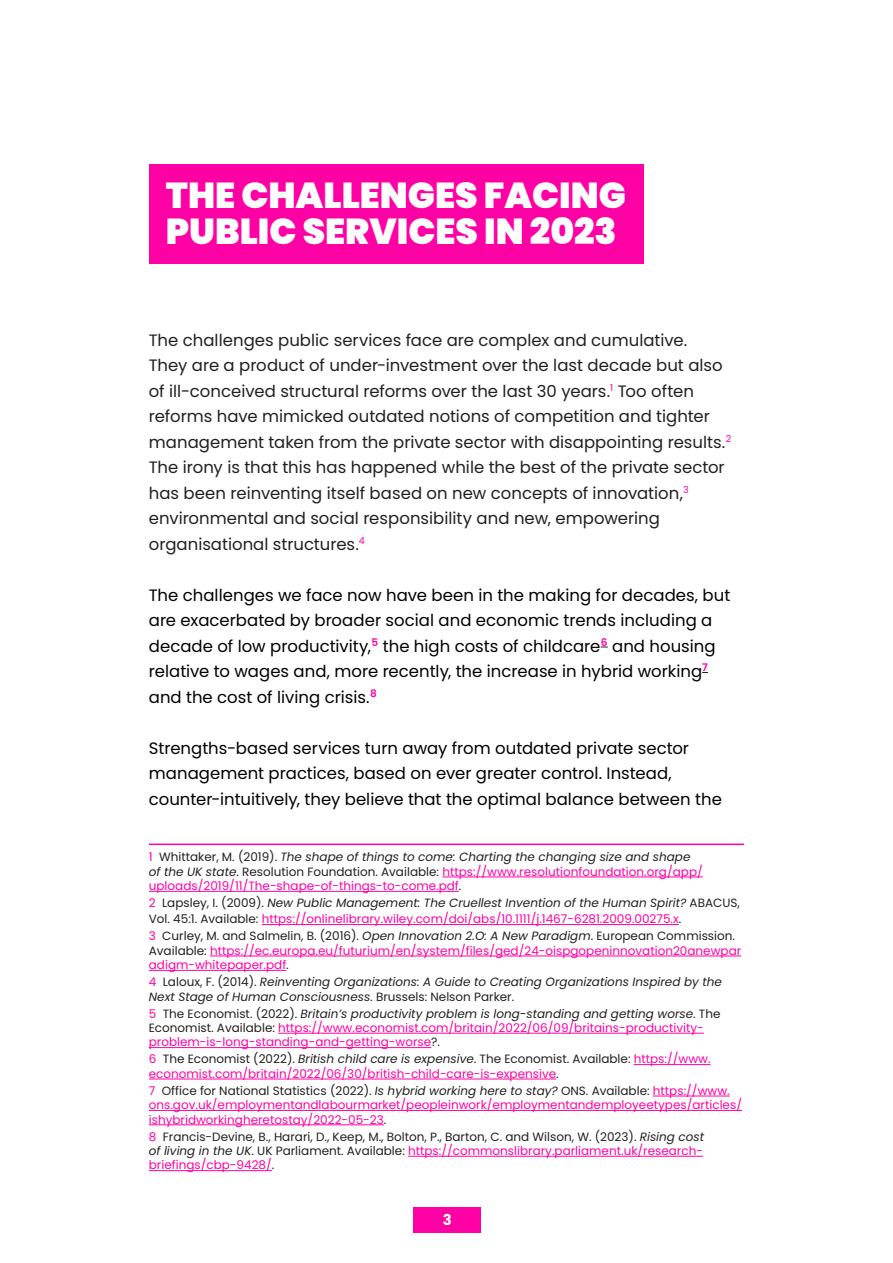
<style>
.page{position:relative;width:893px;height:1263px;background:#fff}
.page>*{position:absolute;margin:0;border:0;box-sizing:border-box;transform-origin:0 0}
.Chapter_Headings{font:900 36px/36px "Poppins";color:#fff}
.MAIN_TEXT_MEDIUM{font:16.5px/25.5px "Poppins";color:#231f20}
.MAIN_TEXT{font:16.5px/25.5px "Poppins";color:#000}
.t1{font:700 15px "Poppins";color:#fff}
.Footnotes{font:12px/14.4px "Poppins";color:#ff00a5}
.Footnotes-2{font:12px/14.4px "Poppins";color:#231f20;text-align:justify}
.Footnotes-3{font:italic 12px/14.4px "Poppins";color:#231f20}
.s1{color:#231f20}
.s2{font-style:italic;color:#231f20}
.s3{font-style:normal;color:#ff00a5}
.s4{font-style:normal}
.s5{color:#ff00a5}
.s6{font-style:italic}
</style>
<div class="page">
<div style="left:413px;top:1207px;width:68px;height:26px;background:#ff00a5"></div>
<div style="left:149px;top:164px;width:494px;height:100px;background:#ff00a5"></div>
<hr style="left:149px;top:843px;width:595px;height:2px;background:#ff00a5">
<hr style="left:442px;top:877px;width:261px;height:1px;background:#ff00a5">
<hr style="left:149px;top:891px;width:310px;height:1px;background:#ff00a5">
<hr style="left:262px;top:924px;width:417px;height:1px;background:#ff00a5">
<hr style="left:210px;top:956px;width:531px;height:1px;background:#ff00a5">
<hr style="left:149px;top:970px;width:137px;height:1px;background:#ff00a5">
<hr style="left:278px;top:1033px;width:426px;height:1px;background:#ff00a5">
<hr style="left:149px;top:1047px;width:282px;height:1px;background:#ff00a5">
<hr style="left:634px;top:1064px;width:77px;height:1px;background:#ff00a5">
<hr style="left:149px;top:1079px;width:407px;height:1px;background:#ff00a5">
<hr style="left:653px;top:1096px;width:77px;height:1px;background:#ff00a5">
<hr style="left:149px;top:1110px;width:593px;height:1px;background:#ff00a5">
<hr style="left:149px;top:1124px;width:235px;height:1px;background:#ff00a5">
<hr style="left:408px;top:1156px;width:295px;height:1px;background:#ff00a5">
<hr style="left:149px;top:1170px;width:123px;height:1px;background:#ff00a5">
<p class="Chapter_Headings" style="left:166px;top:177px;width:462px">THE CHALLENGES FACING<br>PUBLIC SERVICES IN 2023</p>
<p class="MAIN_TEXT_MEDIUM" style="left:149px;top:327px;width:584px">The challenges public services face are complex and cumulative.<br>They are a product of under-investment over the last decade but also of ill-conceived structural reforms over the last 30 years.<sup>1</sup> Too often reforms have mimicked outdated notions of competition and tighter management taken from the private sector with disappointing results.<sup>2<br></sup>The irony is that this has happened while the best of the private sector has been reinventing itself based on new concepts of innovation,<sup>3 </sup>environmental and social responsibility and new, empowering organisational structures.<sup>4</sup></p>
<p class="MAIN_TEXT" style="left:149px;top:582px;width:583px">The challenges we face now have been in the making for decades, but are exacerbated by broader social and economic trends including a decade of low productivity,<sup>5</sup> the high costs of childcare<sup>6</sup> and housing relative to wages and, more recently, the increase in hybrid working<sup>7 </sup>and the cost of living crisis.<sup>8</sup></p>
<p class="MAIN_TEXT" style="left:149px;top:735px;width:575px">Strengths-based services turn away from outdated private sector management practices, based on ever greater control. Instead, counter-intuitively, they believe that the optimal balance between the</p>
<p class="Footnotes" style="left:149px;top:850px;width:555px">1 <span class="s1">Whittaker, M. (2019).</span> <span class="s2">The shape of things to come: Charting the changing size and shape of the UK state</span><span class="s1">. Resolution Foundation. Available:</span> https://www.resolutionfoundation.org/app/ uploads/2019/11/The-shape-of-things-to-come.pdf<span class="s1">.</span></p>
<p class="Footnotes" style="left:149px;top:895px;width:593px;line-height:16.2px">2 <span class="s1">Lapsley, I. (2009).</span> <span class="s2">New Public Management: The Cruellest Invention of the Human Spirit?</span> <span class="s1">ABACUS,<br>Vol. 45:1. Available:</span> https://onlinelibrary.wiley.com/doi/abs/10.1111/j.1467-6281.2009.00275.x<span class="s1">.</span></p>
<p class="Footnotes" style="left:149px;top:929px;width:594px">3 <span class="s1">Curley, M. and Salmelin, B. (2016).</span> <span class="s2">Open Innovation 2.O: A New Paradigm</span><span class="s1">. European Commission.<br>Available:</span> https://ec.europa.eu/futurium/en/system/files/ged/24-oispgopeninnovation20anewpar adigm-whitepaper.pdf<span class="s1">.</span></p>
<p class="Footnotes-3" style="left:149px;top:975px;width:575px"><span class="s3">4</span> <span class="s4">Laloux, F. (2014).</span> Reinventing Organizations: A Guide to Creating Organizations Inspired by the<br>Next Stage of Human Consciousness<span class="s4">. Brussels: Nelson Parker.</span></p>
<p class="Footnotes" style="left:149px;top:1006px;width:573px">5 <span class="s1">The Economist. (2022).</span> <span class="s2">Britain’s productivity problem is long-standing and getting worse</span><span class="s1">. The<br>Economist. Available:</span> https://www.economist.com/britain/2022/06/09/britains-productivity&shy;problem-is-long-standing-and-getting-worse<span class="s1">?.</span></p>
<p class="Footnotes" style="left:149px;top:1052px;width:563px">6 <span class="s1">The Economist (2022).</span> <span class="s2">British child care is expensive</span><span class="s1">. The Economist. Available:</span> https://www. economist.com/britain/2022/06/30/british-child-care-is-expensive<span class="s1">.</span></p>
<p class="Footnotes" style="left:149px;top:1083px;width:595px">7 <span class="s1">Office for National Statistics (2022).</span> <span class="s2">Is hybrid working here to stay?</span> <span class="s1">ONS. Available:</span> https://www. ons.gov.uk/employmentandlabourmarket/peopleinwork/employmentandemployeetypes/articles/ ishybridworkingheretostay/2022-05-23<span class="s1">.</span></p>
<p class="Footnotes-2" style="left:149px;top:1129px;width:557px"><span class="s5">8</span> Francis-Devine, B., Harari, D., Keep, M., Bolton, P., Barton, C. and Wilson, W. (2023). <span class="s6">Rising cost of living in the UK</span>. UK Parliament. Available: <span class="s5">https://commonslibrary.parliament.uk/research&shy;briefings/cbp-9428/</span>.</p>
<p class="t1" style="left:443px;top:1211px;width:11px">3</p>
</div>
